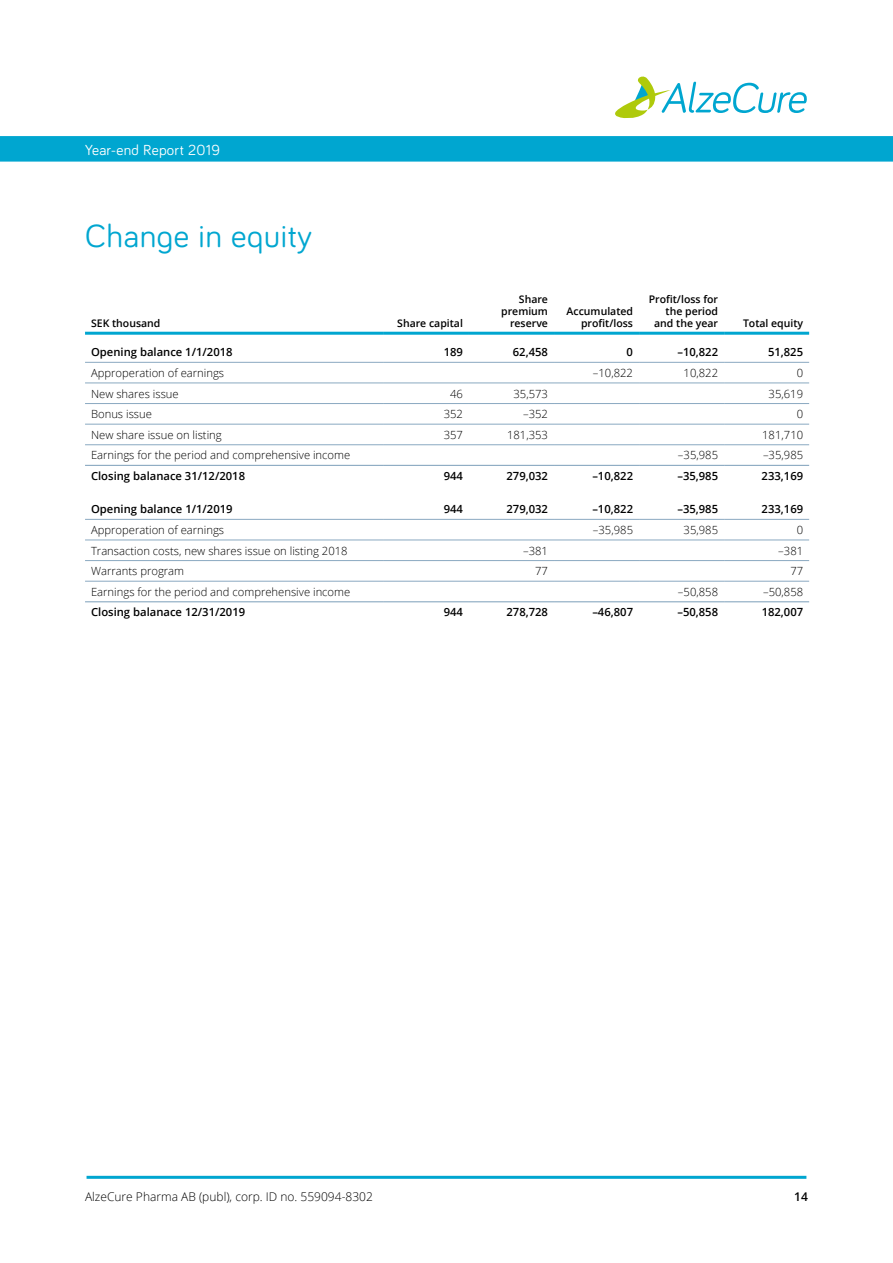
<style>
.page{position:relative;width:893px;height:1263px;background:#fff}
.page>*{position:absolute;margin:0;border:0;box-sizing:border-box;transform-origin:0 0}
.t1{font:33px "Bariol";letter-spacing:.02em;color:#00a6d0}
.t2{font:15px "Bariol";letter-spacing:.02em;color:#fff}
.t3{font:300 12px "Open Sans";color:#000}
.t4{font:600 12px "Open Sans";color:#000}
.t5{font:300 11.25px "Open Sans";color:#000}
.t6{font:600 11.25px "Open Sans";color:#000}
.t7{font:600 10.5px/12px "Open Sans";color:#000;text-align:right}
</style>
<div class="page">
<svg style="left:615px;top:77px;width:192px;height:41px"></svg>
<svg style="left:0;top:136px;width:893px;height:26px;background:#04a7d0"></svg>
<hr style="left:87px;top:1176px;width:719px;height:3px;background:#00a6d0">
<hr style="left:85px;top:383px;width:299px;height:1px;background:#8aa9c1">
<hr style="left:384px;top:383px;width:85px;height:1px;background:#8aa9c1">
<hr style="left:469px;top:383px;width:85px;height:1px;background:#8aa9c1">
<hr style="left:554px;top:383px;width:85px;height:1px;background:#8aa9c1">
<hr style="left:639px;top:383px;width:85px;height:1px;background:#8aa9c1">
<hr style="left:724px;top:383px;width:85px;height:1px;background:#8aa9c1">
<hr style="left:85px;top:403px;width:299px;height:1px;background:#8aa9c1">
<hr style="left:384px;top:403px;width:85px;height:1px;background:#8aa9c1">
<hr style="left:469px;top:403px;width:85px;height:1px;background:#8aa9c1">
<hr style="left:554px;top:403px;width:85px;height:1px;background:#8aa9c1">
<hr style="left:639px;top:403px;width:85px;height:1px;background:#8aa9c1">
<hr style="left:724px;top:403px;width:85px;height:1px;background:#8aa9c1">
<hr style="left:85px;top:424px;width:299px;height:1px;background:#8aa9c1">
<hr style="left:384px;top:424px;width:85px;height:1px;background:#8aa9c1">
<hr style="left:469px;top:424px;width:85px;height:1px;background:#8aa9c1">
<hr style="left:554px;top:424px;width:85px;height:1px;background:#8aa9c1">
<hr style="left:639px;top:424px;width:85px;height:1px;background:#8aa9c1">
<hr style="left:724px;top:424px;width:85px;height:1px;background:#8aa9c1">
<hr style="left:85px;top:444px;width:299px;height:1px;background:#8aa9c1">
<hr style="left:384px;top:444px;width:85px;height:1px;background:#8aa9c1">
<hr style="left:469px;top:444px;width:85px;height:1px;background:#8aa9c1">
<hr style="left:554px;top:444px;width:85px;height:1px;background:#8aa9c1">
<hr style="left:639px;top:444px;width:85px;height:1px;background:#8aa9c1">
<hr style="left:724px;top:444px;width:85px;height:1px;background:#8aa9c1">
<hr style="left:85px;top:362px;width:299px;height:1px;background:#8aa9c1">
<hr style="left:384px;top:362px;width:85px;height:1px;background:#8aa9c1">
<hr style="left:469px;top:362px;width:85px;height:1px;background:#8aa9c1">
<hr style="left:554px;top:362px;width:85px;height:1px;background:#8aa9c1">
<hr style="left:639px;top:362px;width:85px;height:1px;background:#8aa9c1">
<hr style="left:724px;top:362px;width:85px;height:1px;background:#8aa9c1">
<hr style="left:85px;top:519px;width:299px;height:1px;background:#8aa9c1">
<hr style="left:384px;top:519px;width:85px;height:1px;background:#8aa9c1">
<hr style="left:469px;top:519px;width:85px;height:1px;background:#8aa9c1">
<hr style="left:554px;top:519px;width:85px;height:1px;background:#8aa9c1">
<hr style="left:639px;top:519px;width:85px;height:1px;background:#8aa9c1">
<hr style="left:724px;top:519px;width:85px;height:1px;background:#8aa9c1">
<hr style="left:85px;top:540px;width:299px;height:1px;background:#8aa9c1">
<hr style="left:384px;top:540px;width:85px;height:1px;background:#8aa9c1">
<hr style="left:469px;top:540px;width:85px;height:1px;background:#8aa9c1">
<hr style="left:554px;top:540px;width:85px;height:1px;background:#8aa9c1">
<hr style="left:639px;top:540px;width:85px;height:1px;background:#8aa9c1">
<hr style="left:724px;top:540px;width:85px;height:1px;background:#8aa9c1">
<hr style="left:85px;top:560px;width:299px;height:1px;background:#8aa9c1">
<hr style="left:384px;top:560px;width:85px;height:1px;background:#8aa9c1">
<hr style="left:469px;top:560px;width:85px;height:1px;background:#8aa9c1">
<hr style="left:554px;top:560px;width:85px;height:1px;background:#8aa9c1">
<hr style="left:639px;top:560px;width:85px;height:1px;background:#8aa9c1">
<hr style="left:724px;top:560px;width:85px;height:1px;background:#8aa9c1">
<hr style="left:85px;top:581px;width:299px;height:1px;background:#8aa9c1">
<hr style="left:384px;top:581px;width:85px;height:1px;background:#8aa9c1">
<hr style="left:469px;top:581px;width:85px;height:1px;background:#8aa9c1">
<hr style="left:554px;top:581px;width:85px;height:1px;background:#8aa9c1">
<hr style="left:639px;top:581px;width:85px;height:1px;background:#8aa9c1">
<hr style="left:724px;top:581px;width:85px;height:1px;background:#8aa9c1">
<hr style="left:85px;top:465px;width:299px;height:1px;background:#8aa9c1">
<hr style="left:384px;top:465px;width:85px;height:1px;background:#8aa9c1">
<hr style="left:469px;top:465px;width:85px;height:1px;background:#8aa9c1">
<hr style="left:554px;top:465px;width:85px;height:1px;background:#8aa9c1">
<hr style="left:639px;top:465px;width:85px;height:1px;background:#8aa9c1">
<hr style="left:724px;top:465px;width:85px;height:1px;background:#8aa9c1">
<hr style="left:85px;top:601px;width:299px;height:1px;background:#8aa9c1">
<hr style="left:384px;top:601px;width:85px;height:1px;background:#8aa9c1">
<hr style="left:469px;top:601px;width:85px;height:1px;background:#8aa9c1">
<hr style="left:554px;top:601px;width:85px;height:1px;background:#8aa9c1">
<hr style="left:639px;top:601px;width:85px;height:1px;background:#8aa9c1">
<hr style="left:724px;top:601px;width:85px;height:1px;background:#8aa9c1">
<hr style="left:85px;top:332px;width:299px;height:3px;background:#00a6d0">
<hr style="left:384px;top:332px;width:85px;height:3px;background:#00a6d0">
<hr style="left:469px;top:332px;width:85px;height:3px;background:#00a6d0">
<hr style="left:554px;top:332px;width:85px;height:3px;background:#00a6d0">
<hr style="left:639px;top:332px;width:85px;height:3px;background:#00a6d0">
<hr style="left:724px;top:332px;width:85px;height:3px;background:#00a6d0">
<h2 class="t2" style="left:85px;top:139px;width:136px">Year-end Report 2019</h2>
<h1 class="t1" style="left:85px;top:214px;width:229px">Change in equity</h1>
<p class="t7" style="left:91px;top:317px;width:71px">SEK thousand</p>
<p class="t7" style="left:397px;top:317px;width:67px">Share capital</p>
<p class="t7" style="left:501px;top:293px;width:48px">Share premium reserve</p>
<p class="t7" style="left:567px;top:305px;width:68px">Accumulated profit/loss</p>
<p class="t7" style="left:649px;top:293px;width:71px">Profit/loss for the period and the year</p>
<p class="t7" style="left:743px;top:317px;width:62px">Total equity</p>
<p class="t6" style="left:91px;top:344px;width:143px">Opening balance 1/1/2018</p>
<p class="t6" style="left:444px;top:344px;width:21px">189</p>
<p class="t6" style="left:513px;top:344px;width:37px">62,458</p>
<p class="t6" style="left:627px;top:344px;width:8px">0</p>
<p class="t6" style="left:677px;top:344px;width:42px">–10,822</p>
<p class="t6" style="left:768px;top:344px;width:37px">51,825</p>
<p class="t5" style="left:91px;top:365px;width:135px">Approperation of earnings</p>
<p class="t5" style="left:593px;top:365px;width:42px">–10,822</p>
<p class="t5" style="left:684px;top:365px;width:36px">10,822</p>
<p class="t5" style="left:797px;top:365px;width:8px">0</p>
<p class="t5" style="left:91px;top:386px;width:89px">New shares issue</p>
<p class="t5" style="left:450px;top:386px;width:14px">46</p>
<p class="t5" style="left:513px;top:386px;width:36px">35,573</p>
<p class="t5" style="left:769px;top:386px;width:36px">35,619</p>
<p class="t5" style="left:91px;top:406px;width:62px">Bonus issue</p>
<p class="t5" style="left:444px;top:406px;width:21px">352</p>
<p class="t5" style="left:523px;top:406px;width:26px">–352</p>
<p class="t5" style="left:797px;top:406px;width:8px">0</p>
<p class="t5" style="left:91px;top:427px;width:132px">New share issue on listing</p>
<p class="t5" style="left:444px;top:427px;width:21px">357</p>
<p class="t5" style="left:507px;top:427px;width:42px">181,353</p>
<p class="t5" style="left:762px;top:427px;width:42px">181,710</p>
<p class="t5" style="left:91px;top:448px;width:261px">Earnings for the period and comprehensive income</p>
<p class="t5" style="left:678px;top:448px;width:42px">–35,985</p>
<p class="t5" style="left:763px;top:448px;width:42px">–35,985</p>
<p class="t6" style="left:91px;top:468px;width:156px">Closing balanace 31/12/2018</p>
<p class="t6" style="left:444px;top:468px;width:21px">944</p>
<p class="t6" style="left:506px;top:468px;width:43px">279,032</p>
<p class="t6" style="left:592px;top:468px;width:42px">–10,822</p>
<p class="t6" style="left:677px;top:468px;width:42px">–35,985</p>
<p class="t6" style="left:762px;top:468px;width:43px">233,169</p>
<p class="t6" style="left:91px;top:502px;width:143px">Opening balance 1/1/2019</p>
<p class="t6" style="left:444px;top:502px;width:21px">944</p>
<p class="t6" style="left:506px;top:502px;width:43px">279,032</p>
<p class="t6" style="left:592px;top:502px;width:42px">–10,822</p>
<p class="t6" style="left:677px;top:502px;width:42px">–35,985</p>
<p class="t6" style="left:762px;top:502px;width:43px">233,169</p>
<p class="t5" style="left:91px;top:522px;width:135px">Approperation of earnings</p>
<p class="t5" style="left:593px;top:522px;width:42px">–35,985</p>
<p class="t5" style="left:684px;top:522px;width:36px">35,985</p>
<p class="t5" style="left:797px;top:522px;width:8px">0</p>
<p class="t5" style="left:91px;top:543px;width:258px">Transaction costs, new shares issue on listing 2018</p>
<p class="t5" style="left:523px;top:543px;width:26px">–381</p>
<p class="t5" style="left:778px;top:543px;width:26px">–381</p>
<p class="t5" style="left:91px;top:563px;width:95px">Warrants program</p>
<p class="t5" style="left:535px;top:563px;width:14px">77</p>
<p class="t5" style="left:790px;top:563px;width:14px">77</p>
<p class="t5" style="left:91px;top:584px;width:261px">Earnings for the period and comprehensive income</p>
<p class="t5" style="left:678px;top:584px;width:42px">–50,858</p>
<p class="t5" style="left:763px;top:584px;width:42px">–50,858</p>
<p class="t6" style="left:91px;top:605px;width:156px">Closing balanace 12/31/2019</p>
<p class="t6" style="left:444px;top:605px;width:21px">944</p>
<p class="t6" style="left:506px;top:605px;width:43px">278,728</p>
<p class="t6" style="left:592px;top:605px;width:42px">–46,807</p>
<p class="t6" style="left:677px;top:605px;width:42px">–50,858</p>
<p class="t6" style="left:762px;top:605px;width:43px">182,007</p>
<p class="t3" style="left:85px;top:1189px;width:289px">AlzeCure Pharma AB (publ), corp. ID no. 559094-8302</p>
<p class="t4" style="left:794px;top:1189px;width:15px">14</p>
</div>
